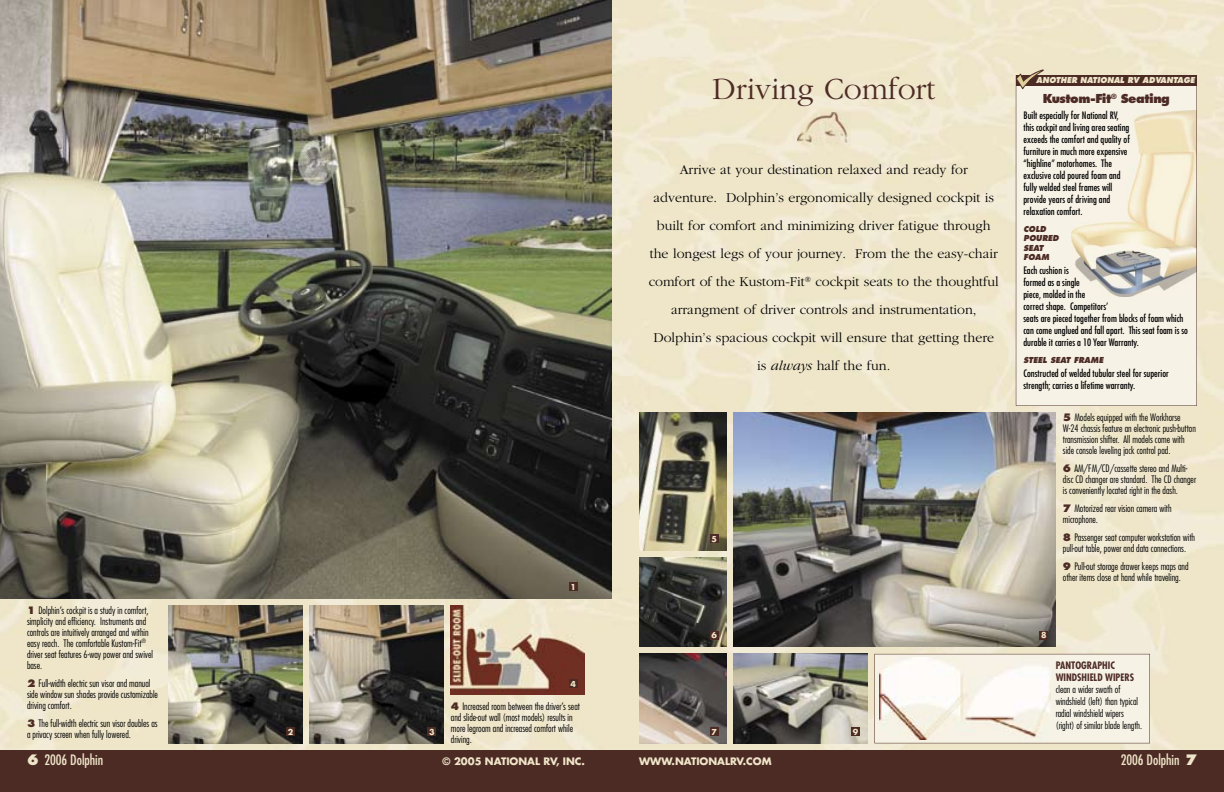
<style>
.page{position:relative;width:1224px;height:792px;background:#fff}
.page>*{position:absolute;margin:0;border:0;box-sizing:border-box;transform-origin:0 0}
.t1{font:300 32px "Garamond";color:#4d2b25}
.t2{font:300 14px/28px "Garamond";color:#000;text-align:center}
.t3{font:condensed 14px "Futura";color:#efe6c9}
.t4{font:800 12px "Futura";letter-spacing:-.04em;color:#4d2b25}
.t5{font:300 condensed 10px/11px "Futura";color:#000}
.t6{font:condensed 10px/12px "Futura";color:#000}
.t7{font:700 10px "Futura";color:#efe6c9}
.t8{font:700 condensed 10px/12px "Futura";color:#4d2b25}
.t9{font:italic 800 8px/9.6px "Futura";color:#4d2b25;scale:.95 1}
.t10{font:italic 800 8px "Futura";color:#efe6c9;scale:.95 1}
.t11{font:700 8px "Futura";color:#efe6c9}
.s1{font-weight:800;font-stretch:normal;color:#4d2b25}
.s2{font-style:italic}
.s3{font-weight:800;font-stretch:normal}
</style>
<div class="page">
<img style="left:0;top:599px;width:108px;height:152px">
<div style="left:576px;top:612px;width:36px;height:139px;background:#efe6c9"></div>
<img style="left:108px;top:612px;width:360px;height:139px">
<img style="left:468px;top:694px;width:108px;height:57px">
<div style="left:0;top:751px;width:612px;height:41px;background:#4d2b25"></div>
<img style="left:1188px;top:108px;width:36px;height:643px">
<img style="left:612px;top:108px;width:432px;height:576px">
<img style="left:1116px;top:684px;width:72px;height:67px">
<img style="left:612px;top:684px;width:288px;height:67px">
<img style="left:900px;top:743px;width:216px;height:8px">
<div style="left:612px;top:751px;width:612px;height:41px;background:#4d2b25"></div>
<div style="left:875px;top:654px;width:275px;height:89px;background:#f6f2e5"></div>
<img style="left:310px;top:606px;width:134px;height:137px">
<img style="left:168px;top:606px;width:134px;height:137px">
<img style="left:639px;top:413px;width:87px;height:137px">
<img style="left:639px;top:654px;width:87px;height:89px">
<img style="left:639px;top:557px;width:87px;height:90px">
<img style="left:0;top:0;width:612px;height:599px">
<svg style="left:1016px;top:86px;width:181px;height:320px;background:#f0eadb"></svg>
<img style="left:797px;top:112px;width:53px;height:34px">
<img style="left:879px;top:658px;width:172px;height:82px">
<div style="left:1016px;top:75px;width:181px;height:11px;background:#4d2b25"></div>
<svg style="left:1016px;top:69px;width:28px;height:20px"></svg>
<div style="left:569px;top:582px;width:9px;height:9px;background:#4d2b25"></div>
<div style="left:710px;top:727px;width:9px;height:9px;background:#4d2b25"></div>
<div style="left:710px;top:631px;width:9px;height:9px;background:#4d2b25"></div>
<div style="left:710px;top:534px;width:9px;height:9px;background:#4d2b25"></div>
<img style="left:733px;top:413px;width:323px;height:234px">
<img style="left:733px;top:654px;width:134px;height:89px">
<div style="left:286px;top:727px;width:9px;height:9px;background:#4d2b25"></div>
<div style="left:851px;top:727px;width:9px;height:9px;background:#4d2b25"></div>
<div style="left:428px;top:727px;width:8px;height:9px;background:#4d2b25"></div>
<img style="left:451px;top:606px;width:134px;height:88px">
<div style="left:1040px;top:631px;width:8px;height:9px;background:#4d2b25"></div>
<div style="left:569px;top:679px;width:9px;height:9px;background:#4d2b25"></div>
<p class="t5" style="left:27px;top:604px;width:128px"><span class="s1">1</span> Dolphin’s cockpit is a study in comfort, simplicity and efficiency. Instruments and controls are intuitively arranged and within easy reach. The comfortable Kustom-Fit<sup>® </sup>driver seat features 6-way power and swivel base.</p>
<p class="t5" style="left:27px;top:678px;width:133px"><span class="s1">2</span> Full-width electric sun visor and manual side window sun shades provide customizable driving comfort.</p>
<p class="t5" style="left:27px;top:718px;width:132px"><span class="s1">3</span> The full-width electric sun visor doubles as a privacy screen when fully lowered.</p>
<h1 class="t1" style="left:712px;top:72px;width:225px">Driving Comfort</h1>
<p class="t2" style="left:649px;top:156px;width:352px">Arrive at your destination relaxed and ready for adventure. Dolphin’s ergonomically designed cockpit is built for comfort and minimizing driver fatigue through the longest legs of your journey. From the the easy-chair comfort of the Kustom-Fit<sup>®</sup> cockpit seats to the thoughtful arrangment of driver controls and instrumentation, Dolphin’s spacious cockpit will ensure that getting there is <span class="s2">always</span> half the fun.</p>
<p class="t11" style="left:571px;top:582px;width:7px">1</p>
<p class="t11" style="left:571px;top:678px;width:7px">4</p>
<p class="t11" style="left:712px;top:534px;width:7px">5</p>
<p class="t11" style="left:712px;top:630px;width:7px">6</p>
<p class="t5" style="left:451px;top:701px;width:131px"><span class="s1">4</span> Increased room between the driver’s seat and slide-out wall (most models) results in more legroom and increased comfort while driving.</p>
<p class="t11" style="left:288px;top:726px;width:7px">2</p>
<p class="t11" style="left:429px;top:727px;width:7px">3</p>
<p class="t11" style="left:853px;top:727px;width:7px">9</p>
<p class="t11" style="left:712px;top:726px;width:7px">7</p>
<p class="t10" style="left:1036px;top:75px;width:169px">ANOTHER NATIONAL RV ADVANTAGE</p>
<p class="t4" style="left:1043px;top:91px;width:129px">Kustom-Fit<sup>®</sup> Seating</p>
<p class="t6" style="left:1024px;top:109px;width:108px">Built especially for National RV, this cockpit and living area seating exceeds the comfort and quality of furniture in much more expensive “highline” motorhomes. The exclusive cold poured foam and fully welded steel frames will provide years of driving and relaxation comfort.</p>
<p class="t9" style="left:1024px;top:224px;width:39px">COLD<br>POURED<br>SEAT<br>FOAM</p>
<p class="t6" style="left:1024px;top:264px;width:166px">Each cushion is<br>formed as a single<br>piece, molded in the<br>correct shape. Competitors’<br>seats are pieced together from blocks of foam which can come unglued and fall apart. This seat foam is so durable it carries a 10 Year Warranty.</p>
<p class="t9" style="left:1024px;top:355px;width:86px">STEEL SEAT FRAME</p>
<p class="t6" style="left:1024px;top:367px;width:147px">Constructed of welded tubular steel for superior strength; carries a lifetime warranty.</p>
<p class="t5" style="left:1063px;top:411px;width:135px"><span class="s1">5</span> Models equipped with the Workhorse W-24 chassis feature an electronic push-button transmission shifter. All models come with side console leveling jack control pad.</p>
<p class="t5" style="left:1063px;top:463px;width:135px"><span class="s1">6</span> AM/FM/CD/cassette stereo and Multi&shy;disc CD changer are standard. The CD changer is conveniently located right in the dash.</p>
<p class="t5" style="left:1063px;top:503px;width:110px"><span class="s1">7</span> Motorized rear vision camera with microphone.</p>
<p class="t5" style="left:1063px;top:532px;width:134px"><span class="s1">8</span> Passenger seat computer workstation with pull-out table, power and data connections.</p>
<p class="t5" style="left:1063px;top:561px;width:127px"><span class="s1">9</span> Pull-out storage drawer keeps maps and other items close at hand while traveling.</p>
<p class="t11" style="left:1041px;top:630px;width:7px">8</p>
<p class="t8" style="left:1056px;top:660px;width:80px">PANTOGRAPHIC<br>WINDSHIELD WIPERS</p>
<p class="t5" style="left:1056px;top:684px;width:88px;line-height:12px">clean a wider swath of windshield (left) than typical radial windshield wipers (right) of similar blade length.</p>
<h2 class="t3" style="left:27px;top:751px;width:78px"><span class="s3">6</span> 2006 Dolphin</h2>
<p class="t7" style="left:443px;top:755px;width:144px">© 2005 NATIONAL RV, INC.</p>
<p class="t7" style="left:639px;top:755px;width:134px">WWW.NATIONALRV.COM</p>
<h2 class="t3" style="left:1121px;top:751px;width:78px">2006 Dolphin <span class="s3">7</span></h2>
</div>
